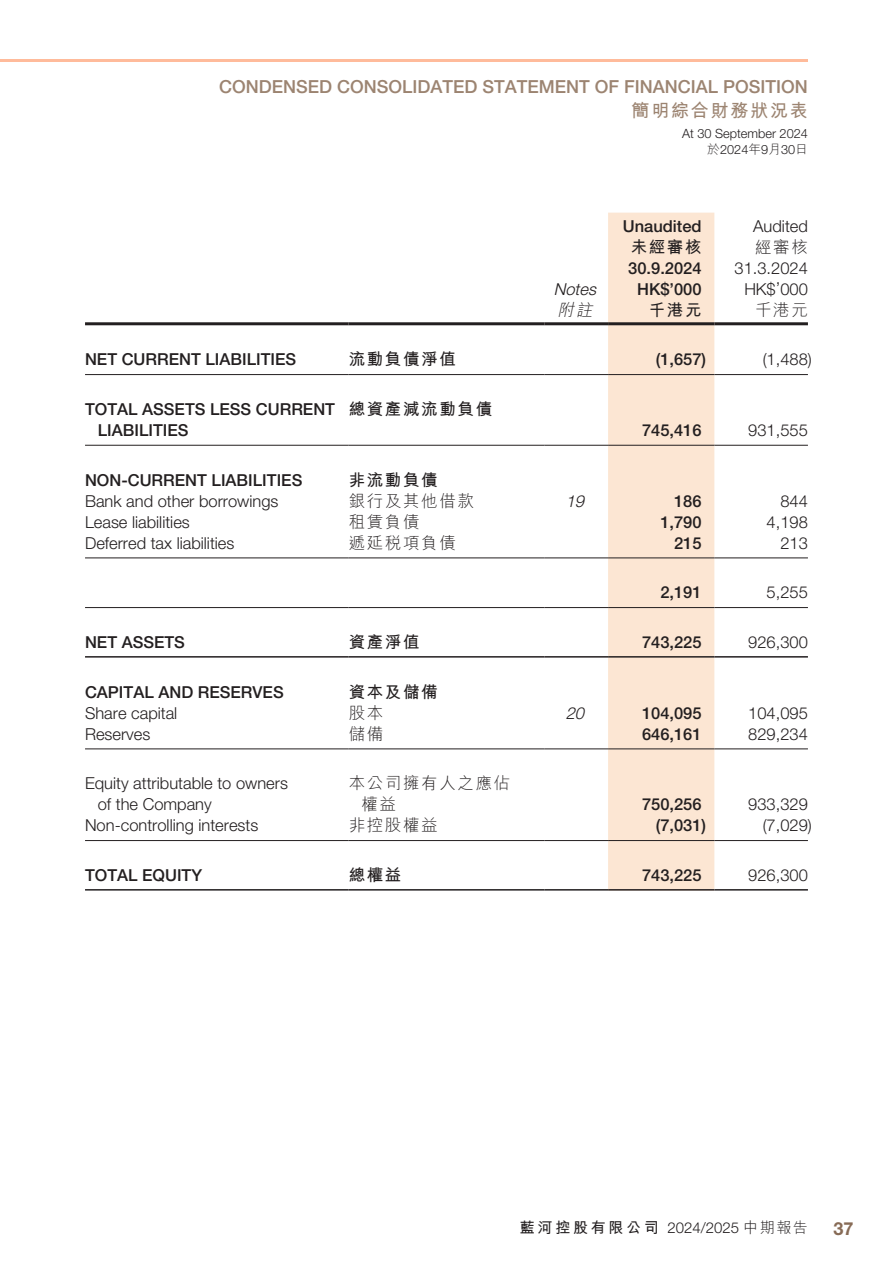
<style>
.page{position:relative;width:893px;height:1263px;background:#fff}
.page>*{position:absolute;margin:0;border:0;box-sizing:border-box;transform-origin:0 0}
.t1{font:500 18px "Helvetica Neue LT Std";color:#9c8471}
.t2{font:700 18px "M Hei HK";letter-spacing:.1em;color:#9c8471}
.t3{font:700 18px "Helvetica Neue LT Std";color:#876b56}
.t4{font:300 16.5px/21px "Helvetica Neue LT Std";color:#231f20}
.t5{font:500 16.5px/21px "Helvetica Neue LT Std";color:#231f20}
.t6{font:300 16.5px/21px "M Hei HK";letter-spacing:.1em;color:#231f20}
.t7{font:700 16.5px "M Hei HK";letter-spacing:.1em;color:#231f20}
.t8{font:italic 300 16.5px "Helvetica Neue LT Std";color:#231f20}
.t9{font:italic 300 16.5px "M Hei HK";color:#231f20}
.t10{font:300 15px "Helvetica Neue LT Std";color:#231f20}
.t11{font:300 12.75px/16.5px "Helvetica Neue LT Std";color:#231f20;text-align:right}
.s1{font-family:"M Hei HK"}
.s2{font-family:"M Hei HK";font-weight:700}
</style>
<div class="page">
<hr style="left:0;top:59px;width:808px;height:3px;background:#ffbb9b">
<div style="left:608px;top:213px;width:106px;height:676px;background:#fce6d3"></div>
<hr style="left:85px;top:322px;width:264px;height:3px;background:#231f20">
<hr style="left:349px;top:322px;width:195px;height:3px;background:#231f20">
<hr style="left:544px;top:322px;width:64px;height:3px;background:#231f20">
<hr style="left:608px;top:322px;width:106px;height:3px;background:#231f20">
<hr style="left:714px;top:322px;width:94px;height:3px;background:#231f20">
<hr style="left:85px;top:374px;width:264px;height:1px;background:#231f20">
<hr style="left:349px;top:374px;width:195px;height:1px;background:#231f20">
<hr style="left:544px;top:374px;width:64px;height:1px;background:#231f20">
<hr style="left:608px;top:374px;width:106px;height:1px;background:#231f20">
<hr style="left:714px;top:374px;width:94px;height:1px;background:#231f20">
<hr style="left:85px;top:445px;width:264px;height:1px;background:#231f20">
<hr style="left:349px;top:445px;width:195px;height:1px;background:#231f20">
<hr style="left:544px;top:445px;width:64px;height:1px;background:#231f20">
<hr style="left:608px;top:445px;width:106px;height:1px;background:#231f20">
<hr style="left:714px;top:445px;width:94px;height:1px;background:#231f20">
<hr style="left:85px;top:557px;width:264px;height:1px;background:#231f20">
<hr style="left:349px;top:557px;width:195px;height:1px;background:#231f20">
<hr style="left:544px;top:557px;width:64px;height:1px;background:#231f20">
<hr style="left:608px;top:557px;width:106px;height:1px;background:#231f20">
<hr style="left:714px;top:557px;width:94px;height:1px;background:#231f20">
<hr style="left:85px;top:607px;width:264px;height:1px;background:#231f20">
<hr style="left:349px;top:607px;width:195px;height:1px;background:#231f20">
<hr style="left:544px;top:607px;width:64px;height:1px;background:#231f20">
<hr style="left:608px;top:607px;width:106px;height:1px;background:#231f20">
<hr style="left:714px;top:607px;width:94px;height:1px;background:#231f20">
<hr style="left:85px;top:656px;width:264px;height:2px;background:#231f20">
<hr style="left:349px;top:656px;width:195px;height:2px;background:#231f20">
<hr style="left:544px;top:656px;width:64px;height:2px;background:#231f20">
<hr style="left:608px;top:656px;width:106px;height:2px;background:#231f20">
<hr style="left:714px;top:656px;width:94px;height:2px;background:#231f20">
<hr style="left:85px;top:748px;width:264px;height:1px;background:#231f20">
<hr style="left:349px;top:748px;width:195px;height:1px;background:#231f20">
<hr style="left:544px;top:748px;width:64px;height:1px;background:#231f20">
<hr style="left:608px;top:748px;width:106px;height:1px;background:#231f20">
<hr style="left:714px;top:748px;width:94px;height:1px;background:#231f20">
<hr style="left:85px;top:840px;width:264px;height:1px;background:#231f20">
<hr style="left:349px;top:840px;width:195px;height:1px;background:#231f20">
<hr style="left:544px;top:840px;width:64px;height:1px;background:#231f20">
<hr style="left:608px;top:840px;width:106px;height:1px;background:#231f20">
<hr style="left:714px;top:840px;width:94px;height:1px;background:#231f20">
<hr style="left:85px;top:889px;width:264px;height:1px;background:#231f20">
<hr style="left:349px;top:889px;width:195px;height:1px;background:#231f20">
<hr style="left:544px;top:889px;width:64px;height:1px;background:#231f20">
<hr style="left:608px;top:889px;width:106px;height:1px;background:#231f20">
<hr style="left:714px;top:889px;width:94px;height:1px;background:#231f20">
<p class="t1" style="left:219px;top:76px;width:590px">CONDENSED CONSOLIDATED STATEMENT OF FINANCIAL POSITION</p>
<p class="t2" style="left:631px;top:97px;width:178px">簡明綜合財務狀況表</p>
<p class="t11" style="left:682px;top:124px;width:127px">At 30 September 2024<span class="s1">於</span>2024<span class="s1">年</span>9<span class="s1">月</span>30<span class="s1">日</span></p>
<p class="t5" style="left:623px;top:215px;width:80px">Unaudited</p>
<p class="t4" style="left:753px;top:215px;width:56px">Audited</p>
<p class="t7" style="left:631px;top:234px;width:72px">未經審核</p>
<p class="t6" style="left:755px;top:236px;width:54px">經審核</p>
<p class="t5" style="left:628px;top:257px;width:75px">30.9.2024</p>
<p class="t4" style="left:734px;top:257px;width:75px">31.3.2024</p>
<p class="t8" style="left:554px;top:279px;width:48px">Notes</p>
<p class="t5" style="left:637px;top:278px;width:66px">HK$’000</p>
<p class="t4" style="left:744px;top:278px;width:65px">HK$’000</p>
<p class="t9" style="left:557px;top:301px;width:40px">附註</p>
<p class="t7" style="left:649px;top:297px;width:54px">千港元</p>
<p class="t6" style="left:755px;top:299px;width:54px">千港元</p>
<p class="t5" style="left:85px;top:349px;width:213px">NET CURRENT LIABILITIES</p>
<p class="t7" style="left:349px;top:347px;width:109px">流動負債淨值</p>
<p class="t5" style="left:656px;top:349px;width:52px">(1,657)</p>
<p class="t4" style="left:763px;top:348px;width:51px">(1,488)</p>
<p class="t5" style="left:98px;top:398px;width:239px;text-indent:-13px">TOTAL ASSETS LESS CURRENT<br>LIABILITIES</p>
<p class="t7" style="left:349px;top:397px;width:145px">總資產減流動負債</p>
<p class="t5" style="left:642px;top:419px;width:61px">745,416</p>
<p class="t4" style="left:748px;top:419px;width:61px">931,555</p>
<p class="t5" style="left:85px;top:469px;width:219px">NON-CURRENT LIABILITIES</p>
<p class="t7" style="left:349px;top:467px;width:91px">非流動負債</p>
<p class="t4" style="left:85px;top:490px;width:195px">Bank and other borrowings</p>
<p class="t6" style="left:349px;top:490px;width:127px">銀行及其他借款</p>
<p class="t8" style="left:566px;top:491px;width:24px">19</p>
<p class="t5" style="left:674px;top:490px;width:29px">186</p>
<p class="t4" style="left:780px;top:490px;width:29px">844</p>
<p class="t4" style="left:85px;top:511px;width:106px">Lease liabilities</p>
<p class="t6" style="left:349px;top:511px;width:72px">租賃負債</p>
<p class="t5" style="left:660px;top:511px;width:43px">1,790</p>
<p class="t4" style="left:767px;top:511px;width:43px">4,198</p>
<p class="t4" style="left:85px;top:532px;width:151px">Deferred tax liabilities</p>
<p class="t6" style="left:349px;top:532px;width:109px">遞延稅項負債</p>
<p class="t5" style="left:674px;top:532px;width:29px">215</p>
<p class="t4" style="left:780px;top:532px;width:29px">213</p>
<p class="t5" style="left:660px;top:582px;width:43px">2,191</p>
<p class="t4" style="left:767px;top:581px;width:43px">5,255</p>
<p class="t5" style="left:85px;top:631px;width:101px">NET ASSETS</p>
<p class="t7" style="left:349px;top:630px;width:72px">資產淨值</p>
<p class="t5" style="left:642px;top:631px;width:61px">743,225</p>
<p class="t4" style="left:748px;top:631px;width:61px">926,300</p>
<p class="t5" style="left:85px;top:681px;width:200px">CAPITAL AND RESERVES</p>
<p class="t7" style="left:349px;top:679px;width:91px">資本及儲備</p>
<p class="t4" style="left:85px;top:702px;width:94px">Share capital</p>
<p class="t6" style="left:349px;top:702px;width:36px">股本</p>
<p class="t8" style="left:566px;top:702px;width:24px">20</p>
<p class="t5" style="left:642px;top:702px;width:61px">104,095</p>
<p class="t4" style="left:748px;top:702px;width:61px">104,095</p>
<p class="t4" style="left:85px;top:723px;width:67px">Reserves</p>
<p class="t6" style="left:349px;top:723px;width:36px">儲備</p>
<p class="t5" style="left:642px;top:723px;width:61px">646,161</p>
<p class="t4" style="left:748px;top:723px;width:61px">829,234</p>
<p class="t4" style="left:98px;top:772px;width:192px;text-indent:-13px">Equity attributable to owners of the Company</p>
<p class="t6" style="left:361px;top:772px;width:150px;text-indent:-13px">本公司擁有人之應佔權益</p>
<p class="t5" style="left:642px;top:794px;width:61px">750,256</p>
<p class="t4" style="left:748px;top:793px;width:61px">933,329</p>
<p class="t4" style="left:85px;top:814px;width:175px">Non-controlling interests</p>
<p class="t6" style="left:349px;top:814px;width:91px">非控股權益</p>
<p class="t5" style="left:656px;top:815px;width:52px">(7,031)</p>
<p class="t4" style="left:763px;top:814px;width:51px">(7,029)</p>
<p class="t5" style="left:85px;top:864px;width:119px">TOTAL EQUITY</p>
<p class="t7" style="left:349px;top:863px;width:54px">總權益</p>
<p class="t5" style="left:642px;top:864px;width:61px">743,225</p>
<p class="t4" style="left:748px;top:864px;width:61px">926,300</p>
<p class="t10" style="left:520px;top:1218px;width:289px"><span class="s2">藍河控股有限公司</span> 2024/2025 <span class="s1">中期報告</span></p>
<p class="t3" style="left:833px;top:1218px;width:22px">37</p>
</div>
